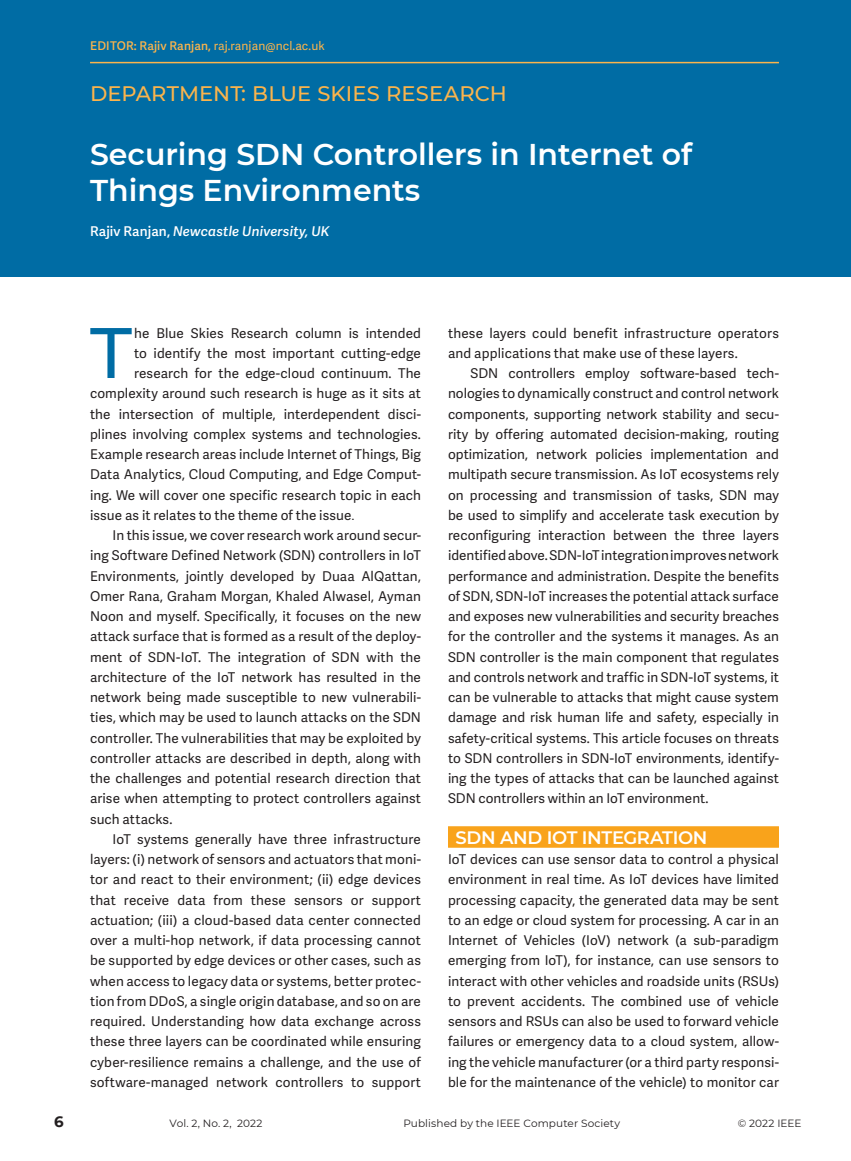
<style>
.page{position:relative;width:851px;height:1161px;background:#fff}
.page>*{position:absolute;margin:0;border:0;box-sizing:border-box;transform-origin:0 0}
.t1{font:500 71.4px "Montserrat";color:#006ca4}
.t2{font:600 30px/36px "Montserrat";color:#fff}
.t3{font:500 21px "Montserrat";letter-spacing:.005em;color:#fbb44c}
.t4{font:600 18px "Montserrat";letter-spacing:-.02em;color:#fff}
.t5{font:700 15px "Montserrat";color:#231f20}
.t6{font:13.5px/20.2px "Adelle Sans";letter-spacing:.005em;color:#231f20;text-align:justify}
.t7{font:italic 600 13.5px "Adelle Sans";letter-spacing:.01em;color:#fff}
.t8{font:12px "Adelle Sans";letter-spacing:.01em;color:#fbb44c}
.t9{font:10.5px "Montserrat";letter-spacing:.01em;color:#231f20}
.s1{font-weight:600}
.s2{font-style:normal}
.s3{font-family:"Arial"}
</style>
<div class="page">
<div style="left:0;top:0;width:850px;height:277px;background:#006ca4"></div>
<hr style="left:90px;top:62px;width:688px;height:1px;background:#fbb44c">
<div style="left:448px;top:826px;width:330px;height:22px;background:#f9a31b"></div>
<p class="t8" style="left:90px;top:39px;width:236px"><span class="s1">EDITOR: Rajiv Ranjan,</span> raj.ranjan@ncl.ac.uk</p>
<h3 class="t3" style="left:90px;top:78px;width:418px">DEPARTMENT: BLUE SKIES RESEARCH</h3>
<h2 class="t2" style="left:90px;top:135px;width:603px">Securing SDN Controllers in Internet of<br>Things Environments</h2>
<p class="t7" style="left:90px;top:223px;width:241px"><span class="s2">Rajiv Ranjan,</span> Newcastle University, UK</p>
<h1 class="t1" style="left:90px;top:303px;width:43px">T</h1>
<p class="t6" style="left:134px;top:323px;width:288px">he Blue Skies Research column is intended</p>
<p class="t6" style="left:134px;top:343px;width:288px">to identify the most important cutting-edge</p>
<p class="t6" style="left:134px;top:364px;width:288px">research for the edge-cloud continuum. The</p>
<p class="t6" style="left:90px;top:384px;width:332px">complexity around such research is huge as it sits at</p>
<p class="t6" style="left:90px;top:404px;width:332px">the intersection of multiple, interdependent disci-</p>
<p class="t6" style="left:90px;top:424px;width:332px">plines involving complex systems and technologies.</p>
<p class="t6" style="left:90px;top:445px;width:332px">Example research areas include Internet of Things, Big</p>
<p class="t6" style="left:90px;top:465px;width:332px">Data Analytics, Cloud Computing, and Edge Comput-</p>
<p class="t6" style="left:90px;top:485px;width:332px">ing. We will cover one specific research topic in each</p>
<p class="t6" style="left:90px;top:505px;width:266px">issue as it relates to the theme of the issue<span class="s3">.</span></p>
<p class="t6" style="left:113px;top:526px;width:310px">In this issue, we cover research work around secur-</p>
<p class="t6" style="left:90px;top:546px;width:332px">ing Software Defined Network (SDN) controllers in IoT</p>
<p class="t6" style="left:90px;top:566px;width:332px">Environments, jointly developed by Duaa AlQattan,</p>
<p class="t6" style="left:90px;top:586px;width:332px">Omer Rana, Graham Morgan, Khaled Alwasel, Ayman</p>
<p class="t6" style="left:90px;top:607px;width:332px">Noon and myself. Specifically, it focuses on the new</p>
<p class="t6" style="left:90px;top:627px;width:332px">attack surface that is formed as a result of the deploy-</p>
<p class="t6" style="left:90px;top:647px;width:332px">ment of SDN-IoT. The integration of SDN with the</p>
<p class="t6" style="left:90px;top:667px;width:332px">architecture of the IoT network has resulted in the</p>
<p class="t6" style="left:90px;top:688px;width:332px">network being made susceptible to new vulnerabili-</p>
<p class="t6" style="left:90px;top:708px;width:332px">ties, which may be used to launch attacks on the SDN</p>
<p class="t6" style="left:90px;top:728px;width:332px">controller. The vulnerabilities that may be exploited by</p>
<p class="t6" style="left:90px;top:748px;width:332px">controller attacks are described in depth, along with</p>
<p class="t6" style="left:90px;top:769px;width:332px">the challenges and potential research direction that</p>
<p class="t6" style="left:90px;top:789px;width:332px">arise when attempting to protect controllers against</p>
<p class="t6" style="left:90px;top:809px;width:84px">such attacks.</p>
<p class="t6" style="left:113px;top:829px;width:310px">IoT systems generally have three infrastructure</p>
<p class="t6" style="left:90px;top:850px;width:332px">layers: (i) network of sensors and actuators that moni-</p>
<p class="t6" style="left:90px;top:870px;width:332px">tor and react to their environment; (ii) edge devices</p>
<p class="t6" style="left:90px;top:890px;width:332px">that receive data from these sensors or support</p>
<p class="t6" style="left:90px;top:910px;width:332px">actuation; (iii) a cloud-based data center connected</p>
<p class="t6" style="left:90px;top:931px;width:332px">over a multi-hop network, if data processing cannot</p>
<p class="t6" style="left:90px;top:951px;width:332px">be supported by edge devices or other cases, such as</p>
<p class="t6" style="left:90px;top:971px;width:332px">when access to legacy data or systems, better protec-</p>
<p class="t6" style="left:90px;top:991px;width:332px">tion from DDoS, a single origin database, and so on are</p>
<p class="t6" style="left:90px;top:1012px;width:332px">required. Understanding how data exchange across</p>
<p class="t6" style="left:90px;top:1032px;width:332px">these three layers can be coordinated while ensuring</p>
<p class="t6" style="left:90px;top:1052px;width:332px">cyber-resilience remains a challenge, and the use of</p>
<p class="t6" style="left:90px;top:1072px;width:332px">software-managed network controllers to support</p>
<p class="t6" style="left:448px;top:323px;width:332px">these layers could benefit infrastructure operators and applications that make use of these layers.</p>
<p class="t6" style="left:448px;top:364px;width:332px;text-indent:23px">SDN controllers employ software-based tech&shy;nologies to dynamically construct and control network components, supporting network stability and secu&shy;rity by offering automated decision-making, routing optimization, network policies implementation and multipath secure transmission. As IoT ecosystems rely on processing and transmission of tasks, SDN may be used to simplify and accelerate task execution by reconfiguring interaction between the three layers identified above. SDN-IoT integration improves network performance and administration. Despite the benefits of SDN, SDN-IoT increases the potential attack surface and exposes new vulnerabilities and security breaches for the controller and the systems it manages. As an SDN controller is the main component that regulates and controls network and traffic in SDN-IoT systems, it can be vulnerable to attacks that might cause system damage and risk human life and safety, especially in safety-critical systems. This article focuses on threats to SDN controllers in SDN-IoT environments, identify&shy;ing the types of attacks that can be launched against SDN controllers within an IoT environment.</p>
<h3 class="t4" style="left:455px;top:825px;width:253px">SDN AND IOT INTEGRATION</h3>
<p class="t6" style="left:448px;top:850px;width:332px">IoT devices can use sensor data to control a physical environment in real time. As IoT devices have limited processing capacity, the generated data may be sent to an edge or cloud system for processing. A car in an Internet of Vehicles (IoV) network (a sub-paradigm emerging from IoT), for instance, can use sensors to interact with other vehicles and roadside units (RSUs) to prevent accidents. The combined use of vehicle sensors and RSUs can also be used to forward vehicle failures or emergency data to a cloud system, allow&shy;ing the vehicle manufacturer (or a third party responsi&shy;ble for the maintenance of the vehicle) to monitor car</p>
<p class="t5" style="left:54px;top:1111px;width:11px">6</p>
<p class="t9" style="left:170px;top:1116px;width:94px">Vol. 2, No. 2, 2022</p>
<p class="t9" style="left:403px;top:1116px;width:218px">Published by the IEEE Computer Society</p>
<p class="t9" style="left:737px;top:1116px;width:65px">© 2022 IEEE</p>
</div>
